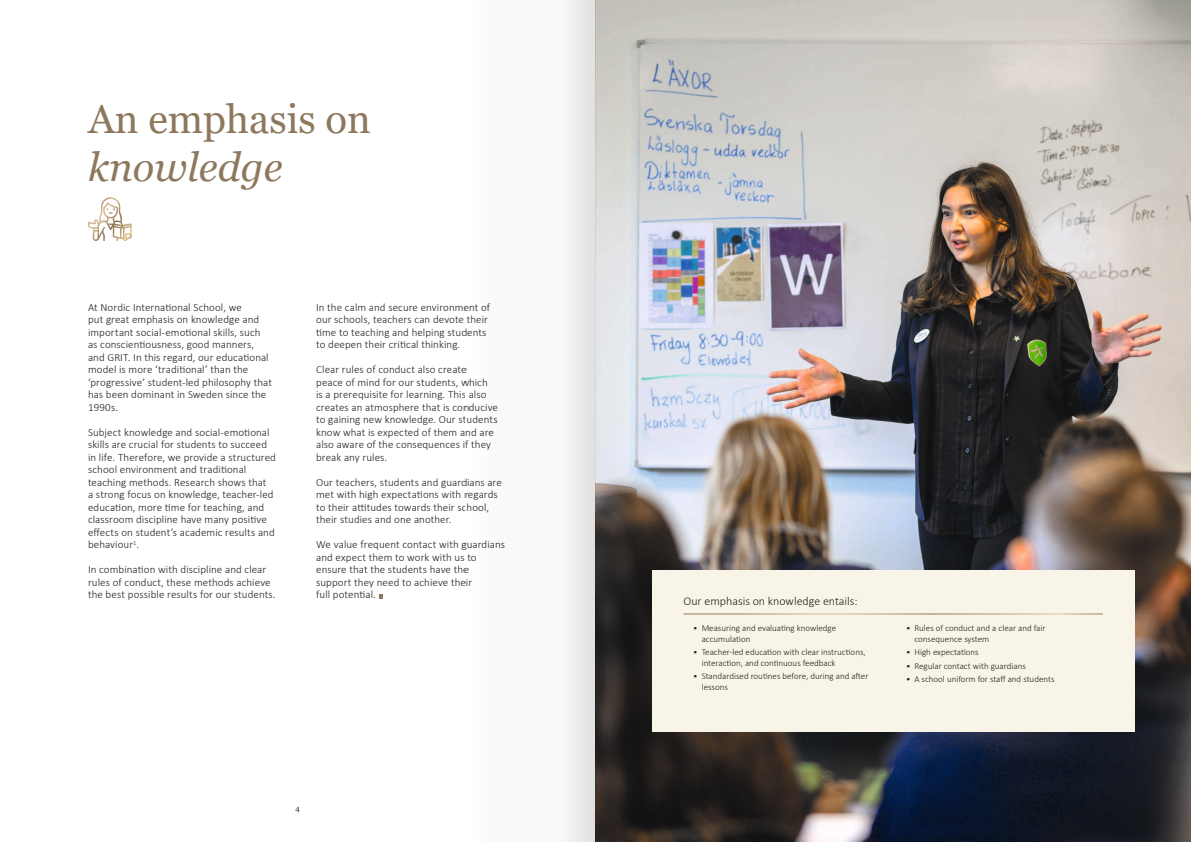
<style>
.page{position:relative;width:1191px;height:842px;background:#fff}
.page>*{position:absolute;margin:0;border:0;box-sizing:border-box;transform-origin:0 0}
.Rubrik_1{font:40.1px "Georgia";color:#8d785d}
.Rubrik_1-2{font:italic 40.1px "Georgia";color:#8d785d}
.Faktaruta_rubrik{font:300 12px "Calibri";color:#21201c}
.Brödtext{font:300 11px/12.5px "Calibri";letter-spacing:.005em;color:#21201c}
.t1{font:300 9px/10.5px "Calibri";color:#21201c}
.t2{font:7.6px "Georgia";color:#21201c}
</style>
<div class="page">
<img style="left:595px;top:0;width:596px;height:842px">
<svg style="left:379px;top:594px;width:3px;height:4px"></svg>
<div style="left:652px;top:570px;width:482px;height:162px;background:#f9f4e8"></div>
<hr style="left:683px;top:614px;width:420px;height:1px;background:#fff">
<svg style="left:88px;top:197px;width:44px;height:44px"></svg>
<svg style="left:567px;top:0;width:28px;height:842px"></svg>
<p class="Rubrik_1" style="left:88px;top:95px;width:284px">An emphasis on</p>
<p class="Rubrik_1-2" style="left:88px;top:142px;width:196px">knowledge</p>
<p class="Brödtext" style="left:88px;top:301px;width:185px">At Nordic International School, we<br>put great emphasis on knowledge and important social-emotional skills, such as conscientiousness, good manners, and GRIT. In this regard, our educational model is more ‘traditional’ than the ‘progressive’ student-led philosophy that has been dominant in Sweden since the 1990s.</p>
<p class="Brödtext" style="left:88px;top:426px;width:189px">Subject knowledge and social-emotional skills are crucial for students to succeed in life. Therefore, we provide a structured school environment and traditional teaching methods. Research shows that<br>a strong focus on knowledge, teacher-led education, more time for teaching, and classroom discipline have many positive effects on student’s academic results and behaviour<sup>1</sup>.</p>
<p class="Brödtext" style="left:88px;top:563px;width:189px">In combination with discipline and clear rules of conduct, these methods achieve the best possible results for our students.</p>
<p class="Brödtext" style="left:316px;top:301px;width:176px">In the calm and secure environment of our schools, teachers can devote their time to teaching and helping students</p>
<p class="Brödtext" style="left:316px;top:338px;width:146px">to deepen their critical thinking.</p>
<p class="Brödtext" style="left:316px;top:363px;width:183px">Clear rules of conduct also create<br>peace of mind for our students, which<br>is a prerequisite for learning. This also creates an atmosphere that is conducive to gaining new knowledge. Our students know what is expected of them and are also aware of the consequences if they break any rules.</p>
<p class="Brödtext" style="left:316px;top:476px;width:187px">Our teachers, students and guardians are met with high expectations with regards to their attitudes towards their school, their studies and one another.</p>
<p class="Brödtext" style="left:316px;top:538px;width:190px">We value frequent contact with guardians and expect them to work with us to ensure that the students have the</p>
<p class="Brödtext" style="left:316px;top:576px;width:158px">support they need to achieve their</p>
<p class="Brödtext" style="left:316px;top:588px;width:61px">full potential.</p>
<p class="t2" style="left:295px;top:804px;width:6px">4</p>
<p class="Faktaruta_rubrik" style="left:683px;top:593px;width:175px">Our emphasis on knowledge entails:</p>
<p class="t1" style="left:701px;top:623px;width:136px;text-indent:-9px">• Measuring and evaluating knowledge accumulation</p>
<p class="t1" style="left:701px;top:647px;width:165px;text-indent:-9px">• Teacher-led education with clear instructions, interaction, and continuous feedback</p>
<p class="t1" style="left:701px;top:671px;width:168px;text-indent:-9px">• Standardised routines before, during and after lessons</p>
<p class="t1" style="left:914px;top:623px;width:133px;text-indent:-9px">• Rules of conduct and a clear and fair consequence system</p>
<p class="t1" style="left:906px;top:647px;width:74px">• High expectations</p>
<p class="t1" style="left:906px;top:660px;width:121px">• Regular contact with guardians</p>
<p class="t1" style="left:906px;top:673px;width:150px">• A school uniform for staff and students</p>
</div>
